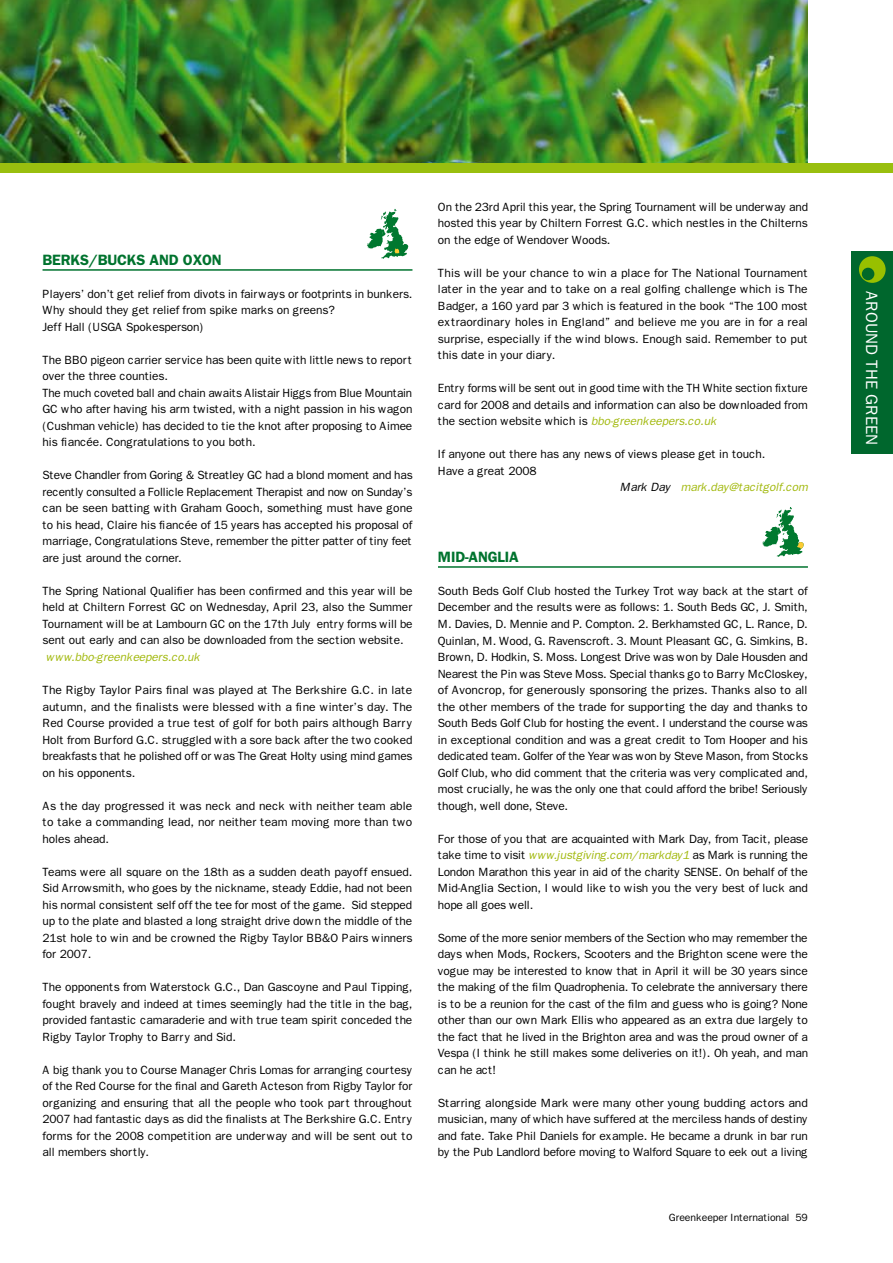
<style>
.page{position:relative;width:893px;height:1263px;background:#fff}
.page>*{position:absolute;margin:0;border:0;box-sizing:border-box;transform-origin:0 0}
.t1{font:16.5px "Franklin Gothic";letter-spacing:-.005em;color:#fff}
.t2{font:600 15px "Franklin Gothic";letter-spacing:-.01em;color:#00732e}
.t3{font:11.85px/16.5px "Franklin Gothic";letter-spacing:-.01em;color:#000;text-align:justify}
.t4{font:italic 11.85px "Franklin Gothic";letter-spacing:-.01em;color:#a2b90e}
.t5{font:10.5px "Franklin Gothic";letter-spacing:-.01em;color:#000}
.s1{font-style:italic;color:#a2b90e}
.s2{color:#000}
</style>
<div class="page">
<img style="left:1px;top:0;width:807px;height:163px">
<div style="left:852px;top:251px;width:41px;height:202px;background:#00672d"></div>
<div style="left:859px;top:256px;width:26px;height:27px;background:#98c000;border-radius:50%"></div>
<div style="left:862px;top:268px;width:12px;height:12px;background:#006828;border-radius:50%"></div>
<div style="left:0;top:163px;width:893px;height:9px;background:#99bf0f"></div>
<hr style="left:43px;top:269px;width:369px;height:2px;background:#00732e">
<svg style="left:367px;top:209px;width:41px;height:50px"></svg>
<hr style="left:438px;top:566px;width:370px;height:2px;background:#00732e">
<svg style="left:762px;top:507px;width:42px;height:50px"></svg>
<p class="t2" style="left:43px;top:251px;width:20px">BERKS</p>
<p class="t2" style="left:89px;top:251px;width:29px">/BUCKS</p>
<p class="t2" style="left:150px;top:251px;width:11px">AND</p>
<p class="t2" style="left:183px;top:251px;width:21px">OXON</p>
<p class="t3" style="left:43px;top:286px;width:371px;text-align:left">Players’ don’t get relief from divots in fairways or footprints in bunkers.<br>Why should they get relief from spike marks on greens?<br>Jeff Hall (USGA Spokesperson)</p>
<p class="t3" style="left:43px;top:352px;width:371px;text-align:left">The BBO pigeon carrier service has been quite with little news to report over the three counties.<br>The much coveted ball and chain awaits Alistair Higgs from Blue Mountain GC who after having his arm twisted, with a night passion in his wagon (Cushman vehicle) has decided to tie the knot after proposing to Aimee his fiancée. Congratulations to you both.</p>
<p class="t3" style="left:43px;top:467px;width:372px">Steve Chandler from Goring &amp; Streatley GC had a blond moment and has recently consulted a Follicle Replacement Therapist and now on Sunday’s can be seen batting with Graham Gooch, something must have gone to his head, Claire his fiancée of 15 years has accepted his proposal of marriage, Congratulations Steve, remember the pitter patter of tiny feet are just around the corner.</p>
<p class="t3" style="left:43px;top:583px;width:372px">The Spring National Qualifier has been confirmed and this year will be held at Chiltern Forrest GC on Wednesday, April 23, also the Summer Tournament will be at Lambourn GC on the 17th July entry forms will be sent out early and can also be downloaded from the section website.</p>
<p class="t4" style="left:46px;top:650px;width:156px">www.bbo-greenkeepers.co.uk</p>
<p class="t3" style="left:43px;top:682px;width:371px">The Rigby Taylor Pairs final was played at The Berkshire G.C. in late autumn, and the finalists were blessed with a fine winter’s day. The Red Course provided a true test of golf for both pairs although Barry Holt from Burford G.C. struggled with a sore back after the two cooked breakfasts that he polished off or was The Great Holty using mind games on his opponents.</p>
<p class="t3" style="left:43px;top:797px;width:371px">As the day progressed it was neck and neck with neither team able to take a commanding lead, nor neither team moving more than two holes ahead.</p>
<p class="t3" style="left:43px;top:863px;width:371px">Teams were all square on the 18th as a sudden death payoff ensued.<br>Sid Arrowsmith, who goes by the nickname, steady Eddie, had not been his normal consistent self off the tee for most of the game. Sid stepped up to the plate and blasted a long straight drive down the middle of the 21st hole to win and be crowned the Rigby Taylor BB&amp;O Pairs winners for 2007.</p>
<p class="t3" style="left:43px;top:979px;width:371px">The opponents from Waterstock G.C., Dan Gascoyne and Paul Tipping, fought bravely and indeed at times seemingly had the title in the bag, provided fantastic camaraderie and with true team spirit conceded the Rigby Taylor Trophy to Barry and Sid.</p>
<p class="t3" style="left:43px;top:1061px;width:371px">A big thank you to Course Manager Chris Lomas for arranging courtesy of the Red Course for the final and Gareth Acteson from Rigby Taylor for organizing and ensuring that all the people who took part throughout 2007 had fantastic days as did the finalists at The Berkshire G.C. Entry forms for the 2008 competition are underway and will be sent out to all members shortly.</p>
<p class="t3" style="left:438px;top:199px;width:372px">On the 23rd April this year, the Spring Tournament will be underway and hosted this year by Chiltern Forrest G.C. which nestles in the Chilterns on the edge of Wendover Woods.</p>
<p class="t3" style="left:438px;top:265px;width:372px">This will be your chance to win a place for The National Tournament later in the year and to take on a real golfing challenge which is The Badger, a 160 yard par 3 which is featured in the book “The 100 most extraordinary holes in England” and believe me you are in for a real surprise, especially if the wind blows. Enough said. Remember to put this date in your diary.</p>
<p class="t3" style="left:438px;top:380px;width:371px">Entry forms will be sent out in good time with the TH White section fixture card for 2008 and details and information can also be downloaded from the section website which is <span class="s1">bbo-greenkeepers.co.uk</span></p>
<p class="t3" style="left:438px;top:446px;width:329px">If anyone out there has any news of views please get in touch.</p>
<p class="t3" style="left:438px;top:463px;width:100px">Have a great 2008</p>
<p class="t4" style="left:620px;top:481px;width:189px"><span class="s2">Mark Day</span> mark.day@tacitgolf.com</p>
<p class="t2" style="left:438px;top:548px;width:49px">MID-ANGLIA</p>
<p class="t3" style="left:438px;top:583px;width:371px">South Beds Golf Club hosted the Turkey Trot way back at the start of December and the results were as follows: 1. South Beds GC, J. Smith, M. Davies, D. Mennie and P. Compton. 2. Berkhamsted GC, L. Rance, D.<br>Quinlan, M. Wood, G. Ravenscroft. 3. Mount Pleasant GC, G. Simkins, B.<br>Brown, D. Hodkin, S. Moss. Longest Drive was won by Dale Housden and Nearest the Pin was Steve Moss. Special thanks go to Barry McCloskey, of Avoncrop, for generously sponsoring the prizes. Thanks also to all the other members of the trade for supporting the day and thanks to South Beds Golf Club for hosting the event. I understand the course was in exceptional condition and was a great credit to Tom Hooper and his dedicated team. Golfer of the Year was won by Steve Mason, from Stocks Golf Club, who did comment that the criteria was very complicated and, most crucially, he was the only one that could afford the bribe! Seriously though, well done, Steve.</p>
<p class="t3" style="left:438px;top:830px;width:372px">For those of you that are acquainted with Mark Day, from Tacit, please take time to visit <span class="s1">www.justgiving.com/markday1</span> as Mark is running the London Marathon this year in aid of the charity SENSE. On behalf of the Mid-Anglia Section, I would like to wish you the very best of luck and hope all goes well.</p>
<p class="t3" style="left:438px;top:929px;width:372px">Some of the more senior members of the Section who may remember the days when Mods, Rockers, Scooters and the Brighton scene were the vogue may be interested to know that in April it will be 30 years since the making of the film Quadrophenia. To celebrate the anniversary there is to be a reunion for the cast of the film and guess who is going? None other than our own Mark Ellis who appeared as an extra due largely to the fact that he lived in the Brighton area and was the proud owner of a Vespa (I think he still makes some deliveries on it!). Oh yeah, and man can he act!</p>
<p class="t3" style="left:438px;top:1094px;width:372px">Starring alongside Mark were many other young budding actors and musician, many of which have suffered at the merciless hands of destiny and fate. Take Phil Daniels for example. He became a drunk in bar run by the Pub Landlord before moving to Walford Square to eek out a living</p>
<p class="t5" style="left:669px;top:1212px;width:140px">Greenkeeper International 59</p>
<h1 class="t1" style="left:881px;top:290px;width:156px;rotate:90deg">AROUND THE GREEN</h1>
</div>
